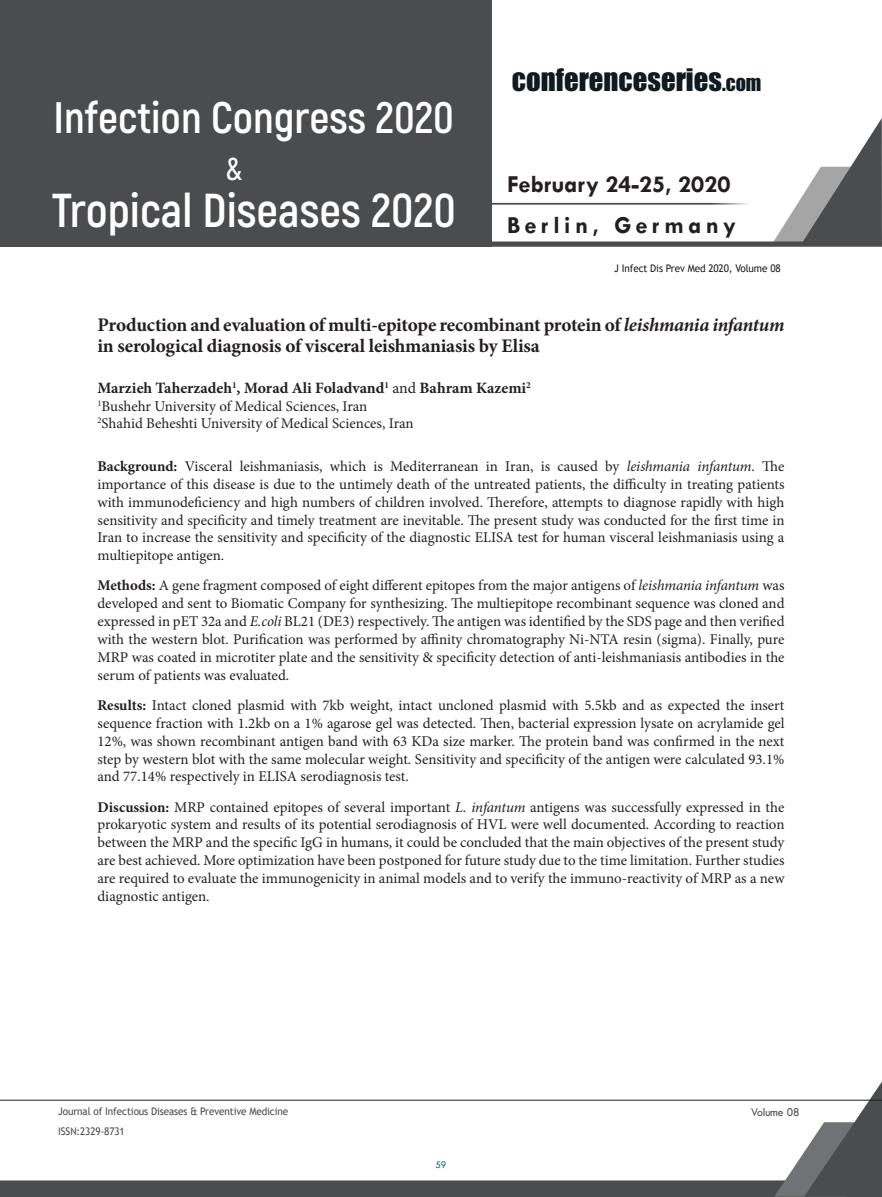
<style>
.page{position:relative;width:882px;height:1197px;background:#fff}
.page>*{position:absolute;margin:0;border:0;box-sizing:border-box;transform-origin:0 0}
.t1{font:700 47.6px "Akrobat";color:#fff}
.t2{font:700 44.1px "Akrobat";color:#fff}
.t3{font:600 31.5px "Akrobat";color:#fff}
.t4{font:28.7px "Impact";color:#101a21}
.t5{font:700 24.68px/41.1px "Tw Cen";letter-spacing:.02em;color:#231f20}
.t6{font:700 19.25px/21px "Minion Pro";letter-spacing:-.01em;color:#231f20}
.Name{font:700 15.75px "Minion Pro";color:#231f20}
.Abstract{font:14.88px/17.8px "Minion Pro";color:#231f20;text-align:justify}
.Affiliation{font:14.88px "Minion Pro";color:#231f20}
.t7{font:12.25px "Tw Cen";letter-spacing:-.01em;color:#4b4c4d;scale:.95 1}
.t8{font:10.5px "Trebuchet MS";letter-spacing:-.01em;color:#4b4c4d;scale:.95 1}
.t9{font:10.5px "Trebuchet MS";letter-spacing:-.01em;color:#231f20;scale:.95 1}
.t10{font:10.5px "Tw Cen";color:#1b6a76;scale:.95 1}
.s1{font-size:20.12px}
.s2{font-style:italic}
.s3{font-weight:400}
.s4{font-weight:700}
</style>
<div class="page">
<div style="left:0;top:0;width:492px;height:247px;background:#4b4c4d"></div>
<svg style="left:492px;top:118px;width:390px;height:129px"></svg>
<hr style="left:486px;top:203px;width:280px;height:2px;background:#4b4c4d">
<svg style="left:0;top:1081px;width:882px;height:116px"></svg>
<hr style="left:0;top:1100px;width:882px;height:1px;background:#231f20">
<h2 class="t2" style="left:54px;top:90px;width:402px">Infection Congress 2020</h2>
<h3 class="t3" style="left:225px;top:149px;width:20px">&amp;</h3>
<h1 class="t1" style="left:52px;top:181px;width:405px">Tropical Diseases 2020</h1>
<h3 class="t4" style="left:512px;top:57px;width:251px">CONFERENCESERIES<span class="s1">.COM</span></h3>
<h3 class="t5" style="left:507px;top:163px;width:230px">February 24-25, 2020<br>Berlin, Germany</h3>
<p class="t9" style="left:614px;top:262px;width:177px">J Infect Dis Prev Med 2020, Volume 08</p>
<p class="t6" style="left:97px;top:315px;width:689px">Production and evaluation of multi-epitope recombinant protein of <span class="s2">leishmania infantum </span>in serological diagnosis of visceral leishmaniasis by Elisa</p>
<p class="Name" style="left:97px;top:377px;width:435px">Marzieh Taherzadeh<sup>1</sup>, Morad Ali Foladvand<sup>1</sup> <span class="s3">and</span> Bahram Kazemi<sup>2</sup></p>
<p class="Affiliation" style="left:97px;top:396px;width:271px"><sup>1</sup>Bushehr University of Medical Sciences, Iran</p>
<p class="Affiliation" style="left:97px;top:414px;width:318px"><sup>2</sup>Shahid Beheshti University of Medical Sciences, Iran</p>
<p class="Abstract" style="left:97px;top:457px;width:689px"><span class="s4">Background:</span> Visceral leishmaniasis, which is Mediterranean in Iran, is caused by <span class="s2">leishmania infantum</span>. The importance of this disease is due to the untimely death of the untreated patients, the difficulty in treating patients with immunodeficiency and high numbers of children involved. Therefore, attempts to diagnose rapidly with high sensitivity and specificity and timely treatment are inevitable. The present study was conducted for the first time in Iran to increase the sensitivity and specificity of the diagnostic ELISA test for human visceral leishmaniasis using a multiepitope antigen.</p>
<p class="Abstract" style="left:97px;top:577px;width:689px"><span class="s4">Methods:</span> A gene fragment composed of eight different epitopes from the major antigens of <span class="s2">leishmania infantum</span> was developed and sent to Biomatic Company for synthesizing. The multiepitope recombinant sequence was cloned and expressed in pET 32a and <span class="s2">E.coli</span> BL21 (DE3) respectively. The antigen was identified by the SDS page and then verified with the western blot. Purification was performed by affinity chromatography Ni-NTA resin (sigma). Finally, pure MRP was coated in microtiter plate and the sensitivity &amp; specificity detection of anti-leishmaniasis antibodies in the serum of patients was evaluated.</p>
<p class="Abstract" style="left:97px;top:696px;width:689px"><span class="s4">Results:</span> Intact cloned plasmid with 7kb weight, intact uncloned plasmid with 5.5kb and as expected the insert sequence fraction with 1.2kb on a 1% agarose gel was detected. Then, bacterial expression lysate on acrylamide gel 12%, was shown recombinant antigen band with 63 KDa size marker. The protein band was confirmed in the next step by western blot with the same molecular weight. Sensitivity and specificity of the antigen were calculated 93.1% and 77.14% respectively in ELISA serodiagnosis test.</p>
<p class="Abstract" style="left:97px;top:798px;width:689px"><span class="s4">Discussion:</span> MRP contained epitopes of several important <span class="s2">L. infantum</span> antigens was successfully expressed in the prokaryotic system and results of its potential serodiagnosis of HVL were well documented. According to reaction between the MRP and the specific IgG in humans, it could be concluded that the main objectives of the present study are best achieved. More optimization have been postponed for future study due to the time limitation. Further studies are required to evaluate the immunogenicity in animal models and to verify the immuno-reactivity of MRP as a new diagnostic antigen.</p>
<p class="t8" style="left:58px;top:1105px;width:244px">Journal of Infectious Diseases &amp; Preventive Medicine</p>
<p class="t7" style="left:751px;top:1104px;width:53px">Volume 08</p>
<p class="t8" style="left:58px;top:1125px;width:72px">ISSN:2329-8731</p>
<p class="t10" style="left:436px;top:1159px;width:13px">59</p>
</div>
